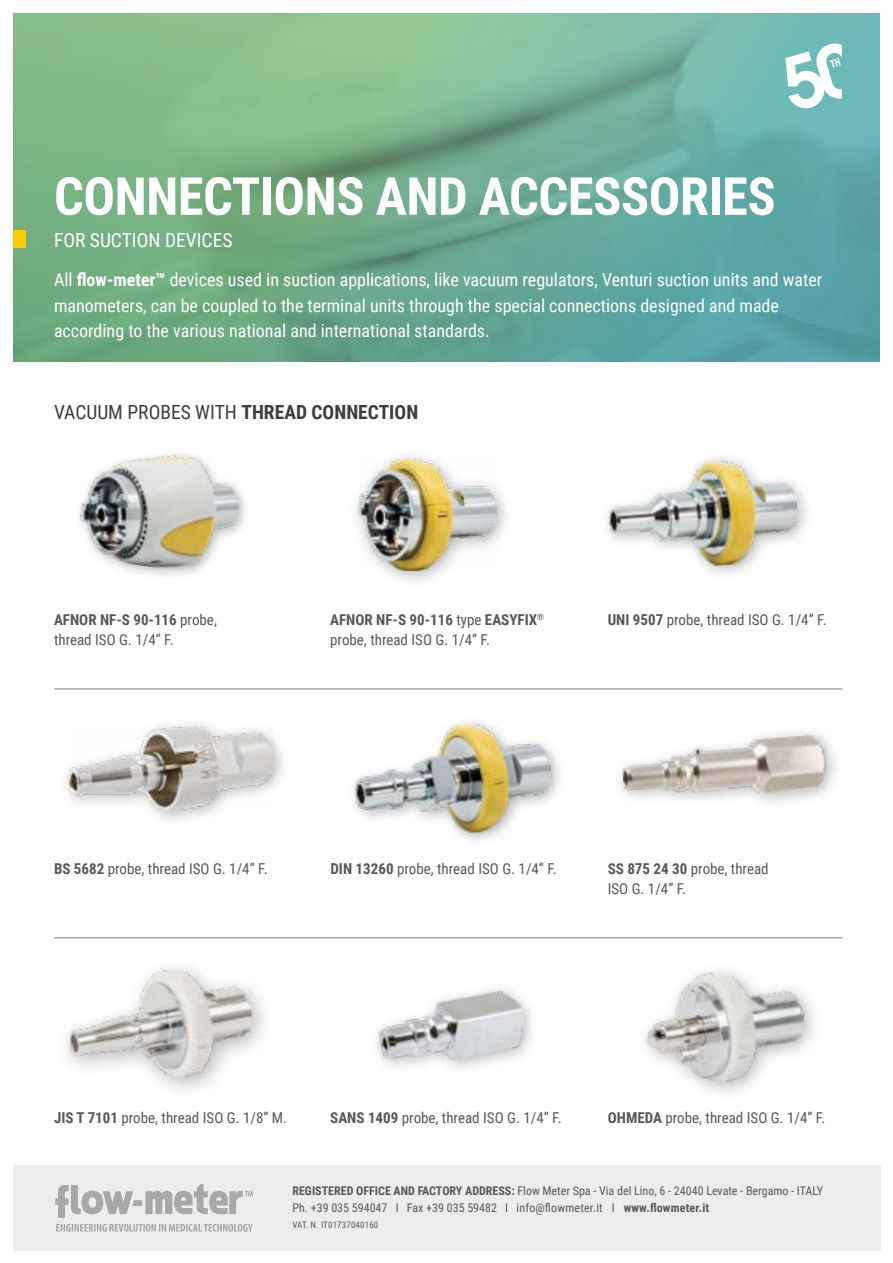
<style>
.page{position:relative;width:893px;height:1263px;background:#fff}
.page>*{position:absolute;margin:0;border:0;box-sizing:border-box;transform-origin:0 0}
.t1{font:700 52.5px "Roboto Condensed";letter-spacing:-.01em;color:#fff}
.t2{font:19.5px "Roboto Condensed";color:#3e3d40}
.t3{font:19.5px "Roboto Condensed";color:#fff}
.t4{font:18px/25.5px "Roboto Condensed";color:#fff}
.t5{font:15px/20.2px "Roboto Condensed";color:#58585a}
.t6{font:12px/16.5px "Roboto Condensed";color:#58585a}
.t7{font:9px "Roboto Condensed";letter-spacing:.015em;color:#58585a}
.s1{font-weight:700}
</style>
<div class="page">
<svg style="left:13px;top:13px;width:867px;height:348px;background:#70ae93"></svg>
<hr style="left:54px;top:937px;width:788px;height:1px;background:#7b7c7e">
<hr style="left:54px;top:689px;width:788px;height:1px;background:#7b7c7e">
<div style="left:59px;top:716px;width:231px;height:111px;background:#000;opacity:.3"></div>
<img style="left:69px;top:726px;width:203px;height:85px">
<img style="left:353px;top:722px;width:199px;height:114px">
<img style="left:621px;top:733px;width:214px;height:69px">
<img style="left:376px;top:989px;width:152px;height:79px">
<div style="left:56px;top:956px;width:219px;height:144px;background:#000;opacity:.3"></div>
<img style="left:68px;top:963px;width:186px;height:119px">
<img style="left:645px;top:970px;width:163px;height:122px">
<img style="left:79px;top:454px;width:166px;height:121px">
<div style="left:347px;top:447px;width:168px;height:142px;background:#000;opacity:.3"></div>
<img style="left:358px;top:458px;width:138px;height:112px">
<img style="left:606px;top:457px;width:195px;height:116px">
<div style="left:0;top:230px;width:26px;height:17px;background:#fecc00"></div>
<svg style="left:785px;top:44px;width:57px;height:64px"></svg>
<div style="left:0;top:0;width:13px;height:1263px;background:#fff"></div>
<div style="left:13px;top:1165px;width:867px;height:85px;background:#eceded"></div>
<svg style="left:55px;top:1184px;width:198px;height:34px"></svg>
<svg style="left:56px;top:1224px;width:197px;height:7px"></svg>
<h1 class="t1" style="left:54px;top:159px;width:723px">CONNECTIONS AND ACCESSORIES</h1>
<h2 class="t3" style="left:54px;top:227px;width:180px">FOR SUCTION DEVICES</h2>
<p class="t4" style="left:54px;top:266px;width:770px">All <span class="s1">flow-meter™</span> devices used in suction applications, like vacuum regulators, Venturi suction units and water manometers, can be coupled to the terminal units through the special connections designed and made according to the various national and international standards.</p>
<h2 class="t2" style="left:54px;top:398px;width:366px">VACUUM PROBES WITH <span class="s1">THREAD CONNECTION</span></h2>
<p class="t5" style="left:54px;top:608px;width:164px"><span class="s1">AFNOR NF-S 90-116</span> probe, thread ISO G. 1/4” F.</p>
<p class="t5" style="left:330px;top:608px;width:215px"><span class="s1">AFNOR NF-S 90-116</span> type <span class="s1">EASYFIX</span><sup>® </sup>probe, thread ISO G. 1/4” F.</p>
<p class="t5" style="left:608px;top:608px;width:220px"><span class="s1">UNI 9507</span> probe, thread ISO G. 1/4” F.</p>
<p class="t5" style="left:54px;top:858px;width:215px"><span class="s1">BS 5682</span> probe, thread ISO G. 1/4” F.</p>
<p class="t5" style="left:330px;top:858px;width:228px"><span class="s1">DIN 13260</span> probe, thread ISO G. 1/4” F.</p>
<p class="t5" style="left:608px;top:858px;width:163px"><span class="s1">SS 875 24 30</span> probe, thread<br>ISO G. 1/4” F.</p>
<p class="t5" style="left:54px;top:1107px;width:235px"><span class="s1">JIS T 7101</span> probe, thread ISO G. 1/8” M.</p>
<p class="t5" style="left:330px;top:1107px;width:233px"><span class="s1">SANS 1409</span> probe, thread ISO G. 1/4” F.</p>
<p class="t5" style="left:608px;top:1107px;width:219px"><span class="s1">OHMEDA</span> probe, thread ISO G. 1/4” F.</p>
<p class="t6" style="left:292px;top:1182px;width:532px"><span class="s1">REGISTERED OFFICE AND FACTORY ADDRESS:</span> Flow Meter Spa - Via del Lino, 6 - 24040 Levate - Bergamo - ITALY<br>Ph. +39 035 594047 I Fax +39 035 59482 I info@flowmeter.it I <span class="s1">www.flowmeter.it</span></p>
<p class="t7" style="left:292px;top:1218px;width:87px">VAT. N. IT01737040160</p>
</div>
